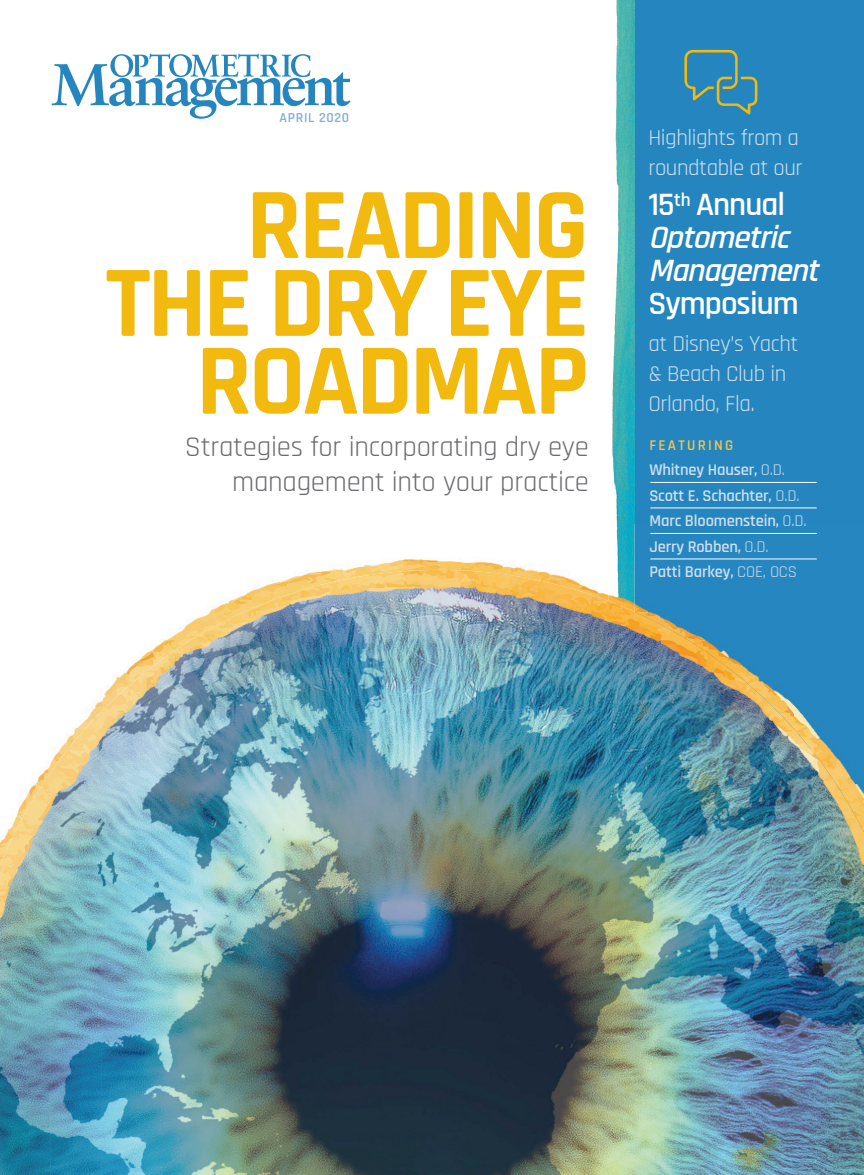
<style>
.page{position:relative;width:864px;height:1175px;background:#fff}
.page>*{position:absolute;margin:0;border:0;box-sizing:border-box;transform-origin:0 0}
.t1{font:700 102.3px/77.8px "Rajdhani";letter-spacing:-.03em;color:#f2b90f;text-align:right}
.t2{font:italic 600 33px/33px "Rajdhani";color:#fff}
.t3{font:600 33px "Rajdhani";letter-spacing:-.03em;color:#fff}
.t4{font:28.8px/35.1px "Rajdhani";letter-spacing:-.01em;color:#6c6d70;text-align:right}
.t5{font:22.8px/30px "Rajdhani";letter-spacing:-.02em;color:#d0dfef}
.t6{font:600 16.5px/25.5px "Rajdhani";letter-spacing:-.01em;color:#d0dfef}
.t7{font:600 15px "Rajdhani";letter-spacing:.15em;color:#f5c64b}
.t8{font:600 13.8px "Rajdhani";letter-spacing:.05em;color:#81acd5}
.s1{font-style:normal}
.s2{font-weight:400}
</style>
<div class="page">
<div style="left:627px;top:0;width:237px;height:1174px;background:#2586bf"></div>
<img style="left:612px;top:0;width:23px;height:585px">
<img style="left:43px;top:559px;width:540px;height:213px">
<img style="left:650px;top:532px;width:183px;height:220px">
<img style="left:203px;top:570px;width:356px;height:604px">
<img style="left:559px;top:585px;width:102px;height:589px">
<img style="left:101px;top:632px;width:103px;height:542px">
<img style="left:661px;top:624px;width:102px;height:550px">
<img style="left:50px;top:711px;width:52px;height:463px">
<img style="left:762px;top:696px;width:52px;height:478px">
<img style="left:813px;top:752px;width:51px;height:422px">
<img style="left:0;top:772px;width:51px;height:402px">
<hr style="left:650px;top:482px;width:167px;height:1px;background:#fff">
<hr style="left:650px;top:507px;width:167px;height:1px;background:#fff">
<hr style="left:650px;top:533px;width:167px;height:1px;background:#fff">
<hr style="left:650px;top:558px;width:167px;height:1px;background:#fff">
<svg style="left:684px;top:50px;width:73px;height:64px"></svg>
<svg style="left:52px;top:54px;width:298px;height:65px"></svg>
<p class="t8" style="left:280px;top:110px;width:71px">APRIL 2020</p>
<h1 class="t1" style="left:105px;top:189px;width:485px">READING<br>THE DRY EYE<br>ROADMAP</h1>
<h3 class="t4" style="left:185px;top:430px;width:406px">Strategies for incorporating dry eye management into your practice</h3>
<h3 class="t5" style="left:648px;top:124px;width:156px">Highlights from a roundtable at our</h3>
<h2 class="t2" style="left:648px;top:189px;width:180px"><span class="s1">15</span><sup>th</sup> <span class="s1">Annual<br></span>Optometric<br>Management</h2>
<h2 class="t3" style="left:648px;top:284px;width:152px">Symposium</h2>
<h3 class="t5" style="left:648px;top:330px;width:152px">at Disney’s Yacht &amp; Beach Club in<br>Orlando, Fla.</h3>
<p class="t7" style="left:649px;top:436px;width:85px">FEATURING</p>
<p class="t6" style="left:649px;top:458px;width:159px">Whitney Hauser, <span class="s2">O.D.<br></span>Scott E. Schachter, <span class="s2">O.D.<br></span>Marc Bloomenstein, <span class="s2">O.D.<br></span>Jerry Robben, <span class="s2">O.D.<br></span>Patti Barkey, <span class="s2">COE, OCS</span></p>
</div>
